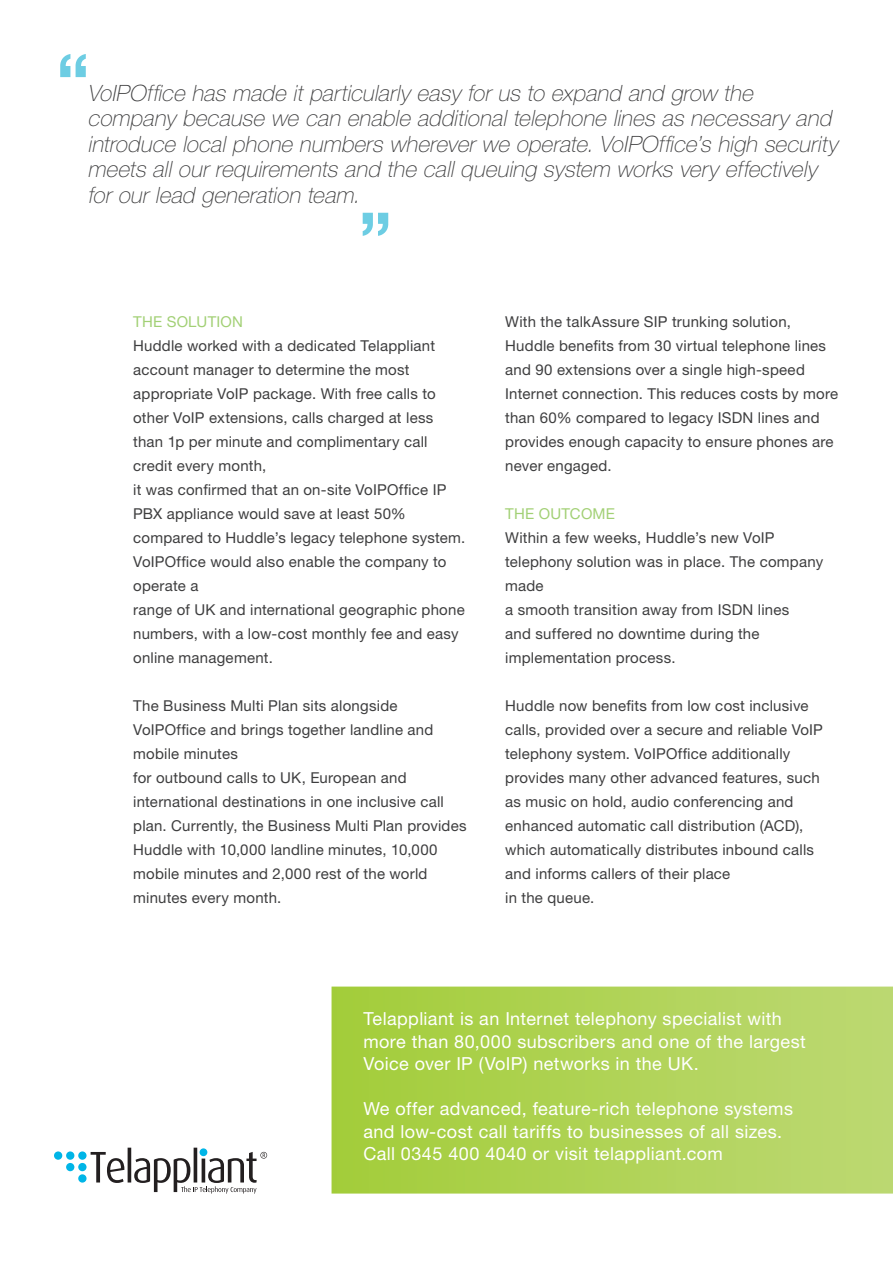
<style>
.page{position:relative;width:893px;height:1263px;background:#fff}
.page>*{position:absolute;margin:0;border:0;box-sizing:border-box;transform-origin:0 0}
.t1{font:700 72px "Helvetica Neue LT Pro";color:#6dcde3}
.t2{font:italic 100 22.5px/25.5px "Helvetica Neue LT Std";color:#3e3e3f}
.t3{font:18px/22.5px "Helvetica Neue LT Std";letter-spacing:.02em;color:#fff}
.t4{font:15px/24px "Helvetica Neue LT Std";letter-spacing:.015em;color:#3e3e3f}
.t5{font:15px "Helvetica Neue LT Std";letter-spacing:.015em;color:#a2d075}
</style>
<div class="page">
<svg style="left:332px;top:986px;width:561px;height:207px;background:#afd256"></svg>
<svg style="left:54px;top:1148px;width:213px;height:45px"></svg>
<h1 class="t1" style="left:56px;top:35px;width:35px">“</h1>
<p class="t2" style="left:87px;top:80px;width:751px">VoIPOffice has made it particularly easy for us to expand and grow the company because we can enable additional telephone lines as necessary and introduce local phone numbers wherever we operate. VoIPOffice’s high security meets all our requirements and the call queuing system works very effectively for our lead generation team.</p>
<h1 class="t1" style="left:392px;top:255px;width:35px;rotate:-180deg">“</h1>
<p class="t5" style="left:133px;top:313px;width:111px">THE SOLUTION</p>
<p class="t4" style="left:133px;top:334px;width:333px">Huddle worked with a dedicated Telappliant account manager to determine the most appropriate VoIP package. With free calls to other VoIP extensions, calls charged at less than 1p per minute and complimentary call credit every month,<br>it was confirmed that an on-site VoIPOffice IP PBX appliance would save at least 50% compared to Huddle’s legacy telephone system.<br>VoIPOffice would also enable the company to operate a<br>range of UK and international geographic phone numbers, with a low-cost monthly fee and easy online management.</p>
<p class="t4" style="left:133px;top:694px;width:335px">The Business Multi Plan sits alongside VoIPOffice and brings together landline and mobile minutes<br>for outbound calls to UK, European and international destinations in one inclusive call plan. Currently, the Business Multi Plan provides Huddle with 10,000 landline minutes, 10,000 mobile minutes and 2,000 rest of the world minutes every month.</p>
<p class="t4" style="left:505px;top:310px;width:335px">With the talkAssure SIP trunking solution, Huddle benefits from 30 virtual telephone lines and 90 extensions over a single high-speed Internet connection. This reduces costs by more than 60% compared to legacy ISDN lines and provides enough capacity to ensure phones are never engaged.</p>
<p class="t5" style="left:505px;top:505px;width:111px">THE OUTCOME</p>
<p class="t4" style="left:505px;top:526px;width:319px">Within a few weeks, Huddle’s new VoIP telephony solution was in place. The company made<br>a smooth transition away from ISDN lines<br>and suffered no downtime during the implementation process.</p>
<p class="t4" style="left:505px;top:694px;width:319px">Huddle now benefits from low cost inclusive calls, provided over a secure and reliable VoIP telephony system. VoIPOffice additionally provides many other advanced features, such as music on hold, audio conferencing and enhanced automatic call distribution (ACD), which automatically distributes inbound calls and informs callers of their place<br>in the queue.</p>
<p class="t3" style="left:363px;top:1007px;width:444px">Telappliant is an Internet telephony specialist with more than 80,000 subscribers and one of the largest<br>Voice over IP (VoIP) networks in the UK.</p>
<p class="t3" style="left:363px;top:1097px;width:431px">We offer advanced, feature-rich telephone systems and low-cost call tariffs to businesses of all sizes.<br>Call 0345 400 4040 or visit telappliant.com</p>
</div>
